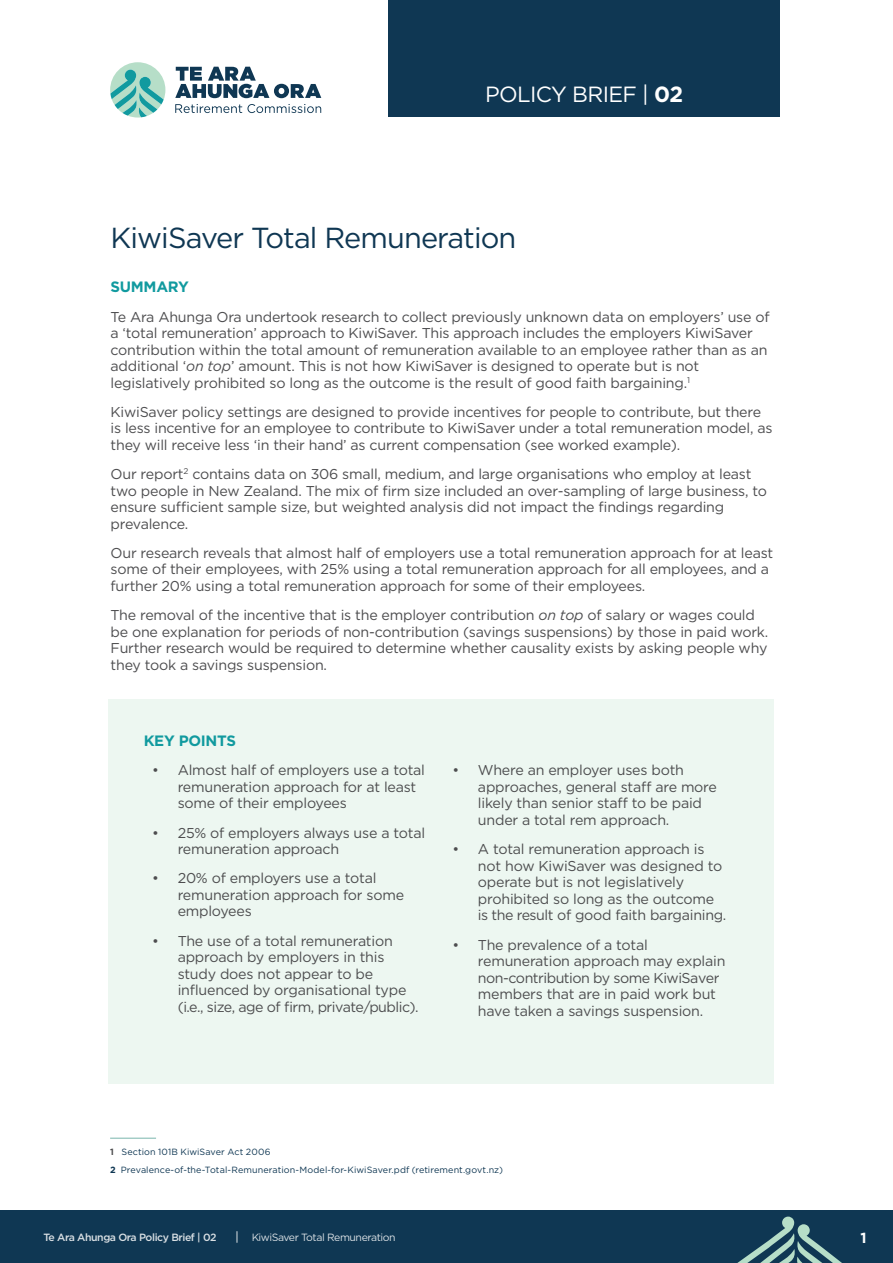
<style>
.page{position:relative;width:893px;height:1263px;background:#fff}
.page>*{position:absolute;margin:0;border:0;box-sizing:border-box;transform-origin:0 0}
.t1{font:28.95px "Gotham";letter-spacing:-.03em;color:#0f3753}
.t2{font:22.05px "Gotham";letter-spacing:-.03em;color:#fff}
.t3{font:700 15px "Gotham";letter-spacing:-.02em;color:#119a9f}
.t4{font:700 14.55px "Gotham";color:#fff}
.t5{font:14.25px/16.5px "Gotham";letter-spacing:-.015em;color:#4d4d4f}
.t6{font:500 10.5px "Gotham";letter-spacing:-.04em;color:#fff}
.t7{font:10.5px "Gotham";letter-spacing:-.04em;color:#fff}
.t8{font:9px/18px "Gotham";letter-spacing:.01em;color:#0f3753}
.s1{font-weight:700}
.s2{font-style:italic}
.s3{font-weight:700;color:#4d4d4f}
</style>
<div class="page">
<div style="left:0;top:1210px;width:893px;height:53px;background:#0f3753"></div>
<svg style="left:737px;top:1216px;width:105px;height:47px"></svg>
<div style="left:388px;top:0;width:392px;height:117px;background:#0f3753"></div>
<svg style="left:175px;top:104px;width:146px;height:9px"></svg>
<svg style="left:175px;top:67px;width:146px;height:31px"></svg>
<svg style="left:110px;top:62px;width:55px;height:56px"></svg>
<hr style="left:110px;top:1138px;width:46px;height:1px;background:#79b6ac">
<div style="left:108px;top:699px;width:666px;height:385px;background:#edf7f1"></div>
<h2 class="t2" style="left:485px;top:81px;width:199px">POLICY BRIEF | <span class="s1">02</span></h2>
<h1 class="t1" style="left:111px;top:219px;width:407px">KiwiSaver Total Remuneration</h1>
<p class="t3" style="left:111px;top:277px;width:80px">SUMMARY</p>
<p class="t5" style="left:111px;top:308px;width:661px">Te Ara Ahunga Ora undertook research to collect previously unknown data on employers’ use of a ‘total remuneration’ approach to KiwiSaver. This approach includes the employers KiwiSaver contribution within the total amount of remuneration available to an employee rather than as an additional ‘<span class="s2">on top</span>’ amount. This is not how KiwiSaver is designed to operate but is not legislatively prohibited so long as the outcome is the result of good faith bargaining.<sup>1</sup></p>
<p class="t5" style="left:111px;top:403px;width:663px">KiwiSaver policy settings are designed to provide incentives for people to contribute, but there is less incentive for an employee to contribute to KiwiSaver under a total remuneration model, as they will receive less ‘in their hand’ as current compensation (see worked example).</p>
<p class="t5" style="left:111px;top:466px;width:658px">Our report<sup>2</sup> contains data on 306 small, medium, and large organisations who employ at least two people in New Zealand. The mix of firm size included an over-sampling of large business, to ensure sufficient sample size, but weighted analysis did not impact the findings regarding prevalence.</p>
<p class="t5" style="left:111px;top:544px;width:664px">Our research reveals that almost half of employers use a total remuneration approach for at least some of their employees, with 25% using a total remuneration approach for all employees, and a further 20% using a total remuneration approach for some of their employees.</p>
<p class="t5" style="left:111px;top:607px;width:659px">The removal of the incentive that is the employer contribution <span class="s2">on top</span> of salary or wages could be one explanation for periods of non-contribution (savings suspensions) by those in paid work.<br>Further research would be required to determine whether causality exists by asking people why they took a savings suspension.</p>
<p class="t3" style="left:144px;top:731px;width:94px">KEY POINTS</p>
<p class="t5" style="left:178px;top:762px;width:249px;text-indent:-26px">• Almost half of employers use a total remuneration approach for at least some of their employees</p>
<p class="t5" style="left:178px;top:824px;width:249px;text-indent:-26px">• 25% of employers always use a total remuneration approach</p>
<p class="t5" style="left:178px;top:870px;width:228px;text-indent:-26px">• 20% of employers use a total remuneration approach for some employees</p>
<p class="t5" style="left:178px;top:932px;width:242px;text-indent:-26px">• The use of a total remuneration approach by employers in this study does not appear to be influenced by organisational type (i.e., size, age of firm, private/public).</p>
<p class="t5" style="left:478px;top:762px;width:241px;text-indent:-26px">• Where an employer uses both approaches, general staff are more likely than senior staff to be paid under a total rem approach.</p>
<p class="t5" style="left:478px;top:841px;width:250px;text-indent:-26px">• A total remuneration approach is not how KiwiSaver was designed to operate but is not legislatively prohibited so long as the outcome is the result of good faith bargaining.</p>
<p class="t5" style="left:478px;top:936px;width:249px;text-indent:-26px">• The prevalence of a total remuneration approach may explain non-contribution by some KiwiSaver members that are in paid work but have taken a savings suspension.</p>
<p class="t8" style="left:110px;top:1143px;width:394px"><span class="s3">1</span> Section 101B KiwiSaver Act 2006<br><span class="s1">2</span> Prevalence-of-the-Total-Remuneration-Model-for-KiwiSaver.pdf (retirement.govt.nz)</p>
<p class="t6" style="left:43px;top:1230px;width:175px">Te Ara Ahunga Ora Policy Brief | 02</p>
<p class="t7" style="left:251px;top:1230px;width:146px">KiwiSaver Total Remuneration</p>
<p class="t4" style="left:860px;top:1228px;width:8px">1</p>
</div>
